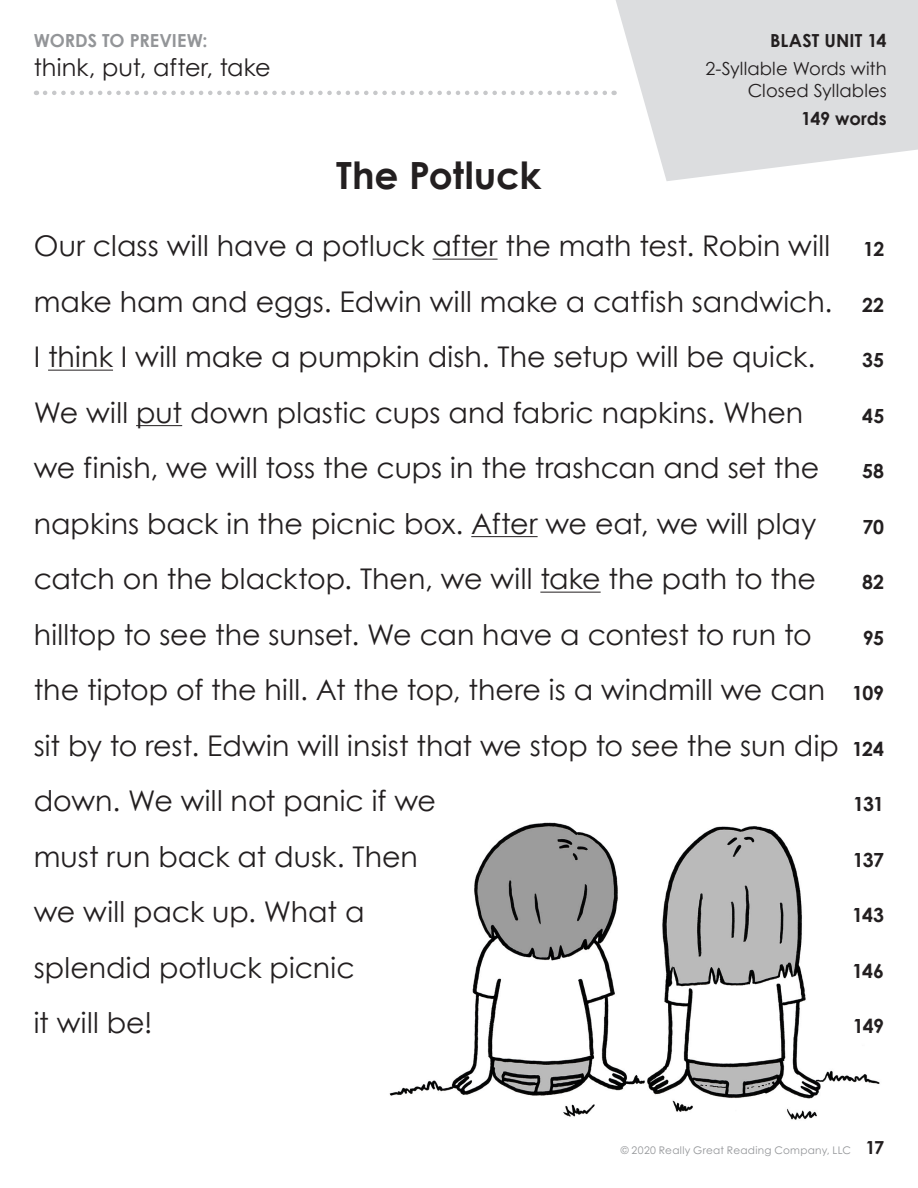
<style>
.page{position:relative;width:918px;height:1188px;background:#fff}
.page>*{position:absolute;margin:0;border:0;box-sizing:border-box;transform-origin:0 0}
.t1{font:700 37.5px "Century Gothic";color:#231f20}
.t2{font:28.5px/55.5px "Century Gothic";color:#231f20}
.Header_2{font:24px "Century Gothic";color:#231f20}
.t3{font:700 19.5px "Century Gothic";letter-spacing:-.015em;color:#231f20}
.Header_2-2{font:18px/21.6px "Century Gothic";letter-spacing:.005em;color:#231f20;text-align:right}
.Header_2-3{font:700 18px "Century Gothic";color:#939598}
.Header_2-4{font:700 18px "Century Gothic";letter-spacing:.005em;color:#231f20}
.Header_2-5{font:700 18px "Century Gothic";letter-spacing:-.015em;color:#231f20}
.t4{font:10.5px "RGR Century Gothic";letter-spacing:.025em;color:#939598}
.s1{font-weight:700;font-size:18px;color:#231f20}
</style>
<div class="page">
<svg style="left:616px;top:0;width:302px;height:181px;fill:#dcdddf"></svg>
<svg style="left:45px;top:91px;width:570px;height:4px"></svg>
<hr style="left:433px;top:259px;width:65px;height:1px;background:#231f20">
<hr style="left:48px;top:370px;width:65px;height:1px;background:#231f20">
<hr style="left:136px;top:425px;width:46px;height:1px;background:#231f20">
<hr style="left:471px;top:536px;width:67px;height:1px;background:#231f20">
<hr style="left:540px;top:592px;width:61px;height:1px;background:#231f20">
<img style="left:389px;top:822px;width:491px;height:298px">
<p class="Header_2-3" style="left:34px;top:29px;width:175px">WORDS TO PREVIEW:</p>
<p class="Header_2" style="left:34px;top:52px;width:238px">think, put, after, take</p>
<p class="t1" style="left:336px;top:152px;width:206px">The Potluck</p>
<p class="Header_2-4" style="left:770px;top:29px;width:118px">BLAST UNIT 14</p>
<p class="Header_2-2" style="left:705px;top:58px;width:183px">2-Syllable Words with<br>Closed Syllables</p>
<p class="Header_2-5" style="left:801px;top:107px;width:87px">149 words</p>
<p class="t2" style="left:34px;top:218px;width:807px">Our class will have a potluck after the math test. Robin will make ham and eggs. Edwin will make a catfish sandwich.<br>I think I will make a pumpkin dish. The setup will be quick.<br>We will put down plastic cups and fabric napkins. When we finish, we will toss the cups in the trashcan and set the napkins back in the picnic box. After we eat, we will play catch on the blacktop. Then, we will take the path to the hilltop to see the sunset. We can have a contest to run to the tiptop of the hill. At the top, there is a windmill we can sit by to rest. Edwin will insist that we stop to see the sun dip down. We will not panic if we<br>must run back at dusk. Then<br>we will pack up. What a<br>splendid potluck picnic<br>it will be!</p>
<p class="t3" style="left:863px;top:237px;width:22px">12</p>
<p class="t3" style="left:862px;top:293px;width:24px">22</p>
<p class="t3" style="left:862px;top:348px;width:24px">35</p>
<p class="t3" style="left:862px;top:404px;width:24px">45</p>
<p class="t3" style="left:862px;top:459px;width:24px">58</p>
<p class="t3" style="left:863px;top:515px;width:23px">70</p>
<p class="t3" style="left:862px;top:570px;width:23px">82</p>
<p class="t3" style="left:863px;top:626px;width:23px">95</p>
<p class="t3" style="left:852px;top:681px;width:34px">109</p>
<p class="t3" style="left:852px;top:737px;width:34px">124</p>
<p class="t3" style="left:853px;top:792px;width:33px">131</p>
<p class="t3" style="left:853px;top:848px;width:33px">137</p>
<p class="t3" style="left:852px;top:903px;width:34px">143</p>
<p class="t3" style="left:852px;top:959px;width:33px">146</p>
<p class="t3" style="left:853px;top:1014px;width:33px">149</p>
<p class="t4" style="left:621px;top:1144px;width:265px">© 2020 Really Great Reading Company, LLC <span class="s1">17</span></p>
</div>
